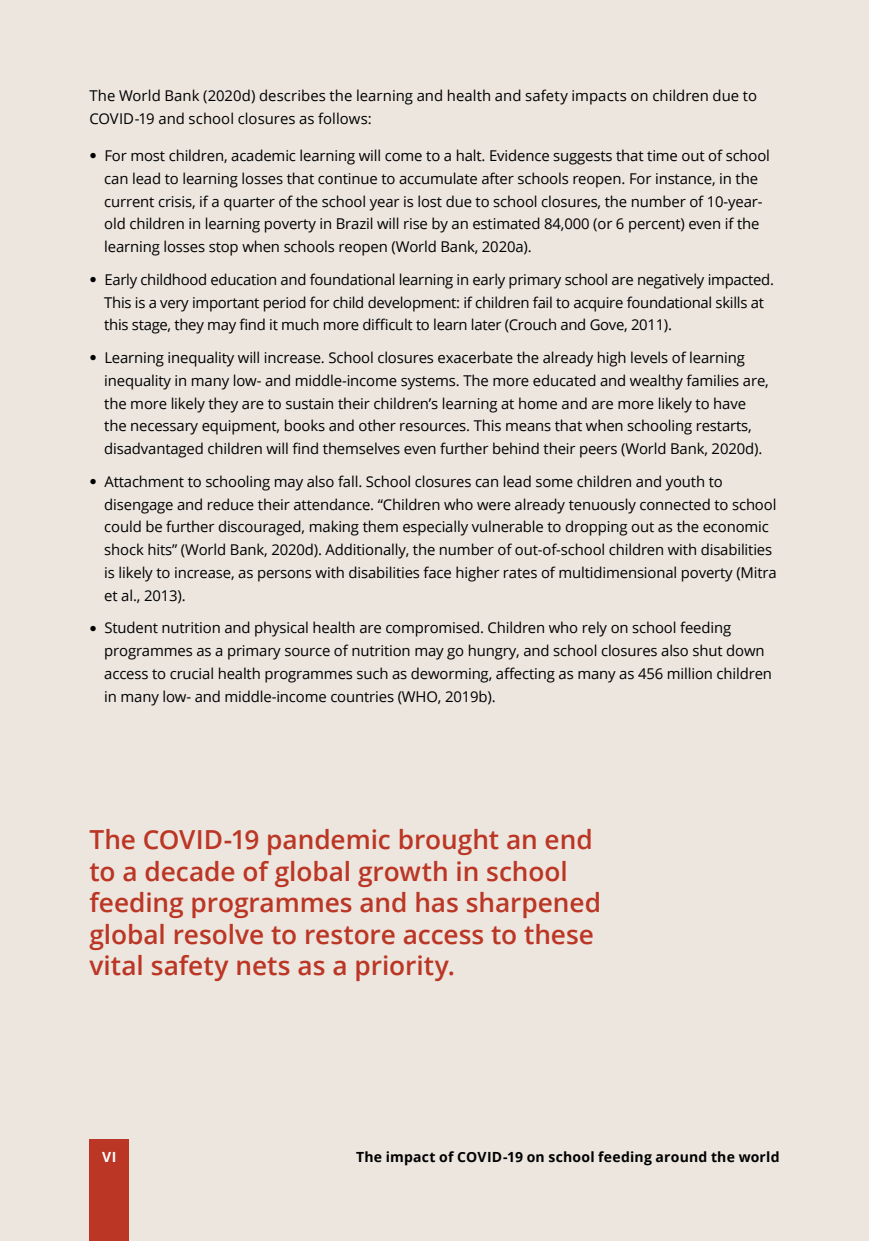
<style>
.page{position:relative;width:869px;height:1241px;background:#fff}
.page>*{position:absolute;margin:0;border:0;box-sizing:border-box;transform-origin:0 0}
.Key_Messages{font:600 26.25px/31.5px "Open Sans";letter-spacing:-.005em;color:#bb3624}
.Body_text{font:14.88px/22.8px "Open Sans";letter-spacing:-.01em;color:#000}
.t1{font:700 14px "Open Sans";letter-spacing:.015em;color:#000}
.t2{font:700 14px "Open Sans";color:#fff}
.s1{font-family:"Times New Roman";font-size:12.25px}
</style>
<div class="page">
<div style="left:0;top:0;width:868px;height:1240px;background:#ece6df"></div>
<div style="left:89px;top:1138px;width:40px;height:102px;background:#bb3624"></div>
<p class="Body_text" style="left:89px;top:84px;width:669px">The World Bank (2020d) describes the learning and health and safety impacts on children due to<br>COVID-19 and school closures as follows:</p>
<p class="Body_text" style="left:104px;top:144px;width:667px;text-indent:-15px"><span class="s1">●</span> For most children, academic learning will come to a halt. Evidence suggests that time out of school can lead to learning losses that continue to accumulate after schools reopen. For instance, in the current crisis, if a quarter of the school year is lost due to school closures, the number of 10-year&shy;old children in learning poverty in Brazil will rise by an estimated 84,000 (or 6 percent) even if the learning losses stop when schools reopen (World Bank, 2020a).</p>
<p class="Body_text" style="left:104px;top:268px;width:671px;text-indent:-15px"><span class="s1">●</span> Early childhood education and foundational learning in early primary school are negatively impacted.<br>This is a very important period for child development: if children fail to acquire foundational skills at this stage, they may find it much more difficult to learn later (Crouch and Gove, 2011).</p>
<p class="Body_text" style="left:104px;top:346px;width:665px;text-indent:-15px"><span class="s1">●</span> Learning inequality will increase. School closures exacerbate the already high levels of learning inequality in many low- and middle-income systems. The more educated and wealthy families are, the more likely they are to sustain their children’s learning at home and are more likely to have the necessary equipment, books and other resources. This means that when schooling restarts, disadvantaged children will find themselves even further behind their peers (World Bank, 2020d).</p>
<p class="Body_text" style="left:104px;top:469px;width:673px;text-indent:-15px"><span class="s1">●</span> Attachment to schooling may also fall. School closures can lead some children and youth to disengage and reduce their attendance. “Children who were already tenuously connected to school could be further discouraged, making them especially vulnerable to dropping out as the economic shock hits” (World Bank, 2020d). Additionally, the number of out-of-school children with disabilities is likely to increase, as persons with disabilities face higher rates of multidimensional poverty (Mitra et al., 2013).</p>
<p class="Body_text" style="left:104px;top:616px;width:669px;text-indent:-15px"><span class="s1">●</span> Student nutrition and physical health are compromised. Children who rely on school feeding programmes as a primary source of nutrition may go hungry, and school closures also shut down access to crucial health programmes such as deworming, affecting as many as 456 million children in many low- and middle-income countries (WHO, 2019b).</p>
<p class="Key_Messages" style="left:89px;top:823px;width:513px">The COVID-19 pandemic brought an end to a decade of global growth in school feeding programmes and has sharpened global resolve to restore access to these vital safety nets as a priority.</p>
<p class="t2" style="left:102px;top:1147px;width:16px">VI</p>
<p class="t1" style="left:356px;top:1147px;width:425px">The impact of COVID-19 on school feeding around the world</p>
</div>
